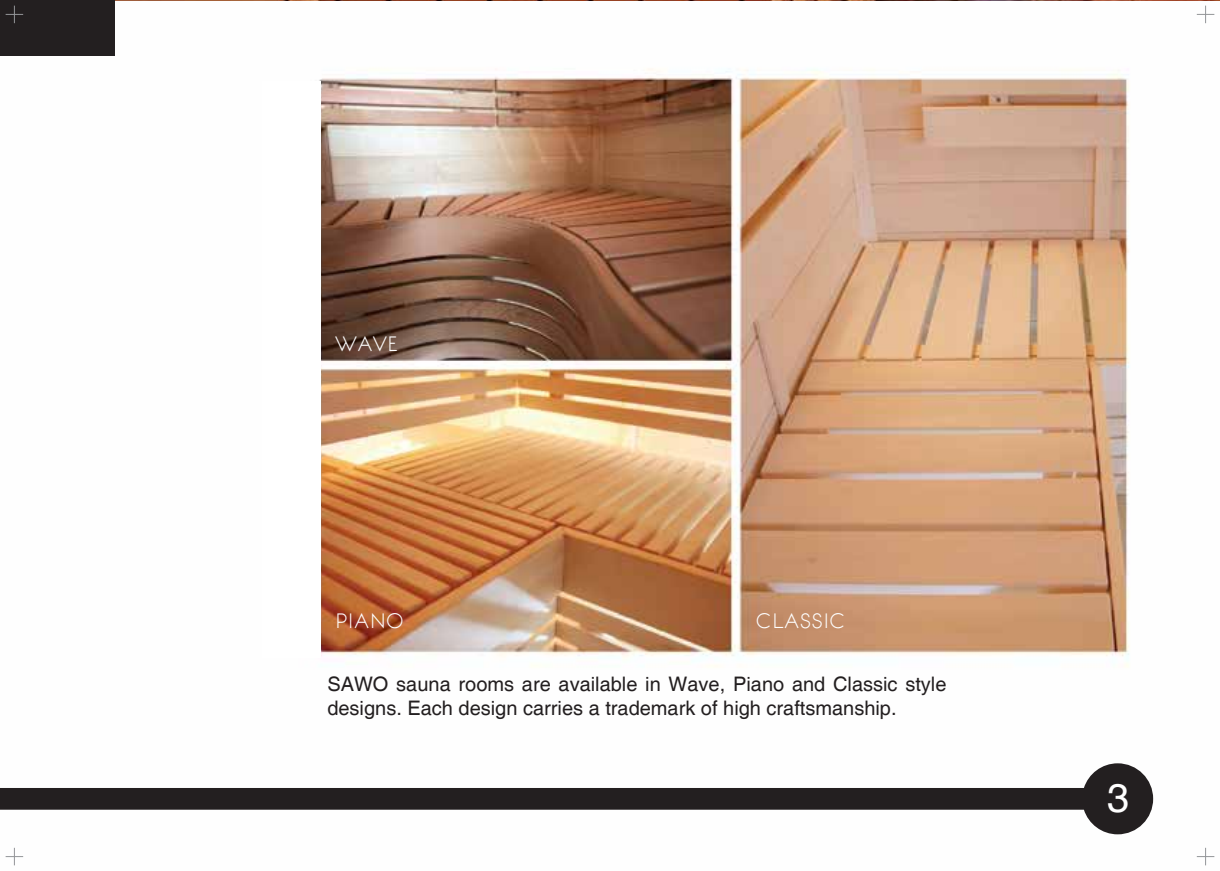
<style>
.page{position:relative;width:1220px;height:871px;background:#fff}
.page>*{position:absolute;margin:0;border:0;box-sizing:border-box;transform-origin:0 0}
.t1{font:40px "Helvetica";color:#fff}
.t2{font:20px/24px "Helvetica";color:#231f20}
.t3{font:300 20px "Bonveno CF";color:#fff}
</style>
<div class="page">
<img style="left:5px;top:14px;width:1201px;height:852px">
<img style="left:0;top:0;width:1220px;height:1px">
<svg style="left:0;top:763px;width:1153px;height:71px"></svg>
<div style="left:0;top:0;width:115px;height:56px;background:#231f20"></div>
<svg style="left:6px;top:6px;width:17px;height:17px"></svg>
<svg style="left:1197px;top:0;width:23px;height:23px"></svg>
<svg style="left:6px;top:847px;width:17px;height:18px"></svg>
<svg style="left:1197px;top:847px;width:18px;height:19px"></svg>
<div style="left:263px;top:81px;width:58px;height:576px;background:#fff"></div>
<p class="t3" style="left:335px;top:330px;width:65px">WAVE</p>
<p class="t3" style="left:335px;top:607px;width:70px">PIANO</p>
<p class="t3" style="left:756px;top:607px;width:91px">CLASSIC</p>
<p class="t2" style="left:327px;top:672px;width:620px">SAWO sauna rooms are available in Wave, Piano and Classic style designs. Each design carries a trademark of high craftsmanship.</p>
<h1 class="t1" style="left:1106px;top:774px;width:24px">3</h1>
</div>
